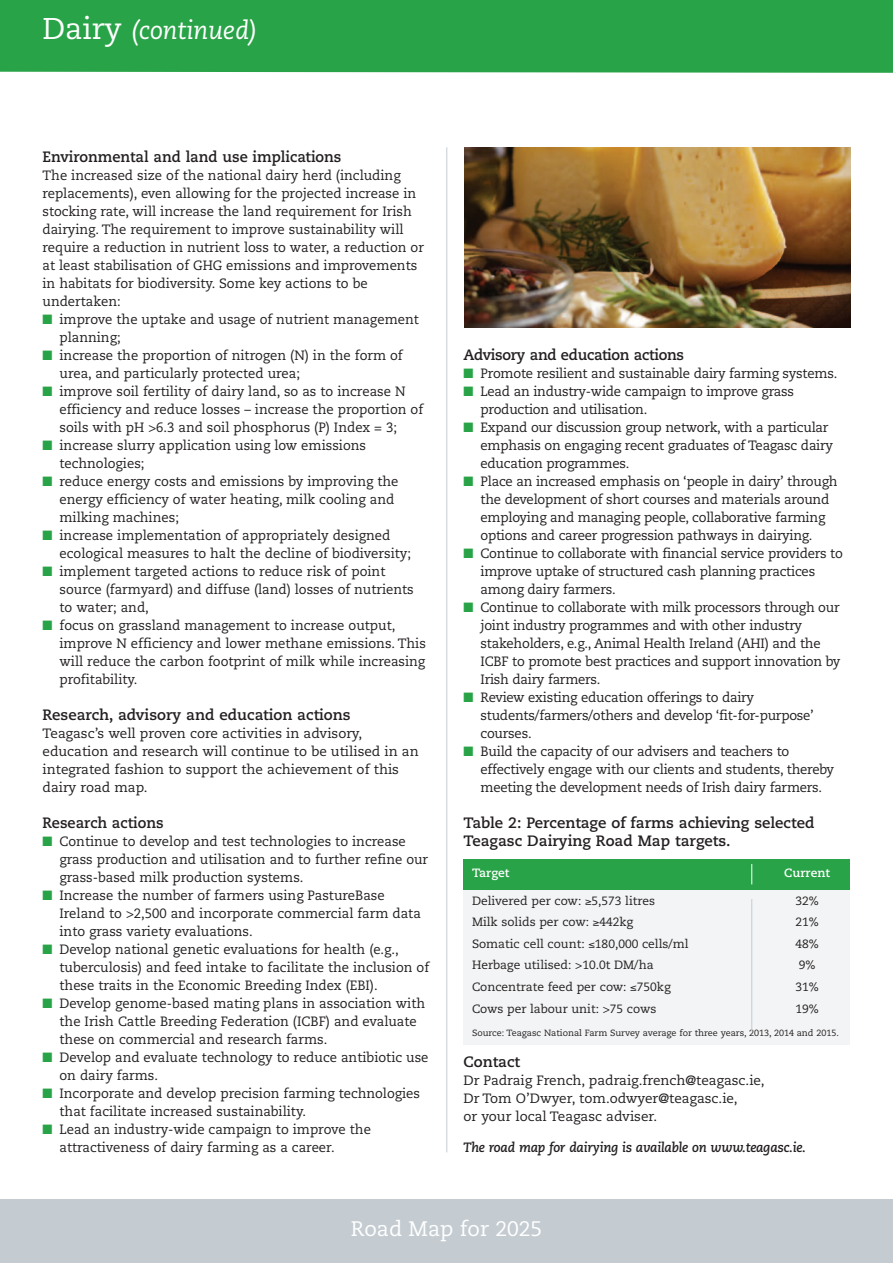
<style>
.page{position:relative;width:893px;height:1263px;background:#fff}
.page>*{position:absolute;margin:0;border:0;box-sizing:border-box;transform-origin:0 0}
.t1{font:italic 25.5px "Caecilia";color:#fff}
.t2{font:21px "Caecilia";color:#fff}
.t3{font:700 15px/18px "Caecilia";color:#231f20}
.t4{font:700 15px "Caecilia";letter-spacing:-.02em;color:#231f20}
.t5{font:13.5px/18px "Caecilia";color:#231f20}
.t6{font:italic 700 13.5px "Caecilia";letter-spacing:-.02em;color:#231f20}
.t7{font:12px "Caecilia";color:#231f20}
.t8{font:700 12px "Caecilia";color:#fff}
.t9{font:9px "Caecilia";color:#231f20}
.s1{font-style:normal;font-size:30px}
.s2{color:#29a347}
</style>
<div class="page">
<div style="left:463px;top:882px;width:387px;height:162px;background:#f2f4f5"></div>
<div style="left:463px;top:859px;width:387px;height:30px;background:#29a347"></div>
<div style="left:0;top:1199px;width:893px;height:64px;background:#c4ccd2"></div>
<div style="left:0;top:0;width:893px;height:73px;background:#29a347"></div>
<hr style="left:446px;top:147px;width:1px;height:1005px;background:#c4ccd2">
<hr style="left:751px;top:899px;width:1px;height:132px;background:#c4ccd2">
<svg style="left:751px;top:864px;width:1px;height:20px"></svg>
<img style="left:465px;top:147px;width:385px;height:181px">
<h1 class="t1" style="left:43px;top:20px;width:217px"><span class="s1">Dairy</span> (continued)</h1>
<p class="t3" style="left:43px;top:149px;width:300px">Environmental and land use implications</p>
<p class="t5" style="left:43px;top:168px;width:383px">The increased size of the national dairy herd (including replacements), even allowing for the projected increase in stocking rate, will increase the land requirement for Irish dairying. The requirement to improve sustainability will require a reduction in nutrient loss to water, a reduction or at least stabilisation of GHG emissions and improvements in habitats for biodiversity. Some key actions to be undertaken:</p>
<p class="t5" style="left:60px;top:312px;width:361px;text-indent:-17px"><span class="s2">■</span> improve the uptake and usage of nutrient management planning;</p>
<p class="t5" style="left:60px;top:348px;width:345px;text-indent:-17px"><span class="s2">■</span> increase the proportion of nitrogen (N) in the form of urea, and particularly protected urea;</p>
<p class="t5" style="left:60px;top:384px;width:365px;text-indent:-17px"><span class="s2">■</span> improve soil fertility of dairy land, so as to increase N efficiency and reduce losses – increase the proportion of soils with pH &gt;6.3 and soil phosphorus (P) Index = 3;</p>
<p class="t5" style="left:60px;top:438px;width:308px;text-indent:-17px"><span class="s2">■</span> increase slurry application using low emissions technologies;</p>
<p class="t5" style="left:60px;top:474px;width:340px;text-indent:-17px"><span class="s2">■</span> reduce energy costs and emissions by improving the energy efficiency of water heating, milk cooling and milking machines;</p>
<p class="t5" style="left:60px;top:528px;width:353px;text-indent:-17px"><span class="s2">■</span> increase implementation of appropriately designed ecological measures to halt the decline of biodiversity;</p>
<p class="t5" style="left:60px;top:564px;width:356px;text-indent:-17px"><span class="s2">■</span> implement targeted actions to reduce risk of point source (farmyard) and diffuse (land) losses of nutrients to water; and,</p>
<p class="t5" style="left:60px;top:618px;width:368px;text-indent:-17px"><span class="s2">■</span> focus on grassland management to increase output, improve N efficiency and lower methane emissions. This will reduce the carbon footprint of milk while increasing profitability.</p>
<p class="t3" style="left:43px;top:707px;width:310px">Research, advisory and education actions</p>
<p class="t5" style="left:43px;top:726px;width:378px">Teagasc’s well proven core activities in advisory, education and research will continue to be utilised in an integrated fashion to support the achievement of this dairy road map.</p>
<p class="t3" style="left:43px;top:815px;width:123px">Research actions</p>
<p class="t5" style="left:60px;top:834px;width:370px;text-indent:-17px"><span class="s2">■</span> Continue to develop and test technologies to increase grass production and utilisation and to further refine our grass-based milk production systems.</p>
<p class="t5" style="left:60px;top:888px;width:363px;text-indent:-17px"><span class="s2">■</span> Increase the number of farmers using PastureBase<br>Ireland to &gt;2,500 and incorporate commercial farm data into grass variety evaluations.</p>
<p class="t5" style="left:60px;top:942px;width:371px;text-indent:-17px"><span class="s2">■</span> Develop national genetic evaluations for health (e.g., tuberculosis) and feed intake to facilitate the inclusion of these traits in the Economic Breeding Index (EBI).</p>
<p class="t5" style="left:60px;top:996px;width:367px;text-indent:-17px"><span class="s2">■</span> Develop genome-based mating plans in association with the Irish Cattle Breeding Federation (ICBF) and evaluate these on commercial and research farms.</p>
<p class="t5" style="left:60px;top:1050px;width:371px;text-indent:-17px"><span class="s2">■</span> Develop and evaluate technology to reduce antibiotic use on dairy farms.</p>
<p class="t5" style="left:60px;top:1086px;width:362px;text-indent:-17px"><span class="s2">■</span> Incorporate and develop precision farming technologies that facilitate increased sustainability.</p>
<p class="t5" style="left:60px;top:1122px;width:313px;text-indent:-17px"><span class="s2">■</span> Lead an industry-wide campaign to improve the attractiveness of dairy farming as a career.</p>
<p class="t4" style="left:463px;top:348px;width:222px">Advisory and education actions</p>
<p class="t5" style="left:463px;top:366px;width:375px"><span class="s2">■</span> Promote resilient and sustainable dairy farming systems.</p>
<p class="t5" style="left:480px;top:384px;width:315px;text-indent:-17px"><span class="s2">■</span> Lead an industry-wide campaign to improve grass production and utilisation.</p>
<p class="t5" style="left:480px;top:420px;width:354px;text-indent:-17px"><span class="s2">■</span> Expand our discussion group network, with a particular emphasis on engaging recent graduates of Teagasc dairy education programmes.</p>
<p class="t5" style="left:480px;top:474px;width:358px;text-indent:-17px"><span class="s2">■</span> Place an increased emphasis on ‘people in dairy’ through the development of short courses and materials around employing and managing people, collaborative farming options and career progression pathways in dairying.</p>
<p class="t5" style="left:480px;top:546px;width:364px;text-indent:-17px"><span class="s2">■</span> Continue to collaborate with financial service providers to improve uptake of structured cash planning practices among dairy farmers.</p>
<p class="t5" style="left:480px;top:600px;width:361px;text-indent:-17px"><span class="s2">■</span> Continue to collaborate with milk processors through our joint industry programmes and with other industry stakeholders, e.g., Animal Health Ireland (AHI) and the ICBF to promote best practices and support innovation by Irish dairy farmers.</p>
<p class="t5" style="left:480px;top:690px;width:335px;text-indent:-17px"><span class="s2">■</span> Review existing education offerings to dairy students/farmers/others and develop ‘fit-for-purpose’ courses.</p>
<p class="t5" style="left:480px;top:744px;width:355px;text-indent:-17px"><span class="s2">■</span> Build the capacity of our advisers and teachers to effectively engage with our clients and students, thereby meeting the development needs of Irish dairy farmers.</p>
<p class="t3" style="left:463px;top:815px;width:352px">Table 2: Percentage of farms achieving selected<br>Teagasc Dairying Road Map targets.</p>
<p class="t8" style="left:472px;top:868px;width:39px">Target</p>
<p class="t8" style="left:784px;top:868px;width:47px">Current</p>
<p class="t7" style="left:472px;top:895px;width:185px">Delivered per cow: ≥5,573 litres</p>
<p class="t7" style="left:795px;top:895px;width:25px">32%</p>
<p class="t7" style="left:472px;top:917px;width:163px">Milk solids per cow: ≥442kg</p>
<p class="t7" style="left:795px;top:917px;width:25px">21%</p>
<p class="t7" style="left:472px;top:938px;width:218px">Somatic cell count: ≤180,000 cells/ml</p>
<p class="t7" style="left:795px;top:938px;width:25px">48%</p>
<p class="t7" style="left:472px;top:960px;width:183px">Herbage utilised: &gt;10.0t DM/ha</p>
<p class="t7" style="left:799px;top:960px;width:18px">9%</p>
<p class="t7" style="left:472px;top:982px;width:200px">Concentrate feed per cow: ≤750kg</p>
<p class="t7" style="left:795px;top:982px;width:25px">31%</p>
<p class="t7" style="left:472px;top:1003px;width:186px">Cows per labour unit: &gt;75 cows</p>
<p class="t7" style="left:795px;top:1003px;width:25px">19%</p>
<p class="t9" style="left:472px;top:1029px;width:368px">Source: Teagasc National Farm Survey average for three years, 2013, 2014 and 2015.</p>
<p class="t3" style="left:463px;top:1054px;width:58px">Contact</p>
<p class="t5" style="left:463px;top:1072px;width:303px">Dr Padraig French, padraig.french@teagasc.ie,<br>Dr Tom O’Dwyer, tom.odwyer@teagasc.ie,<br>or your local Teagasc adviser.</p>
<p class="t6" style="left:463px;top:1142px;width:344px">The road map for dairying is available on www.teagasc.ie.</p>
<h2 class="t2" style="left:351px;top:1219px;width:193px">Road Map for 2025</h2>
</div>
